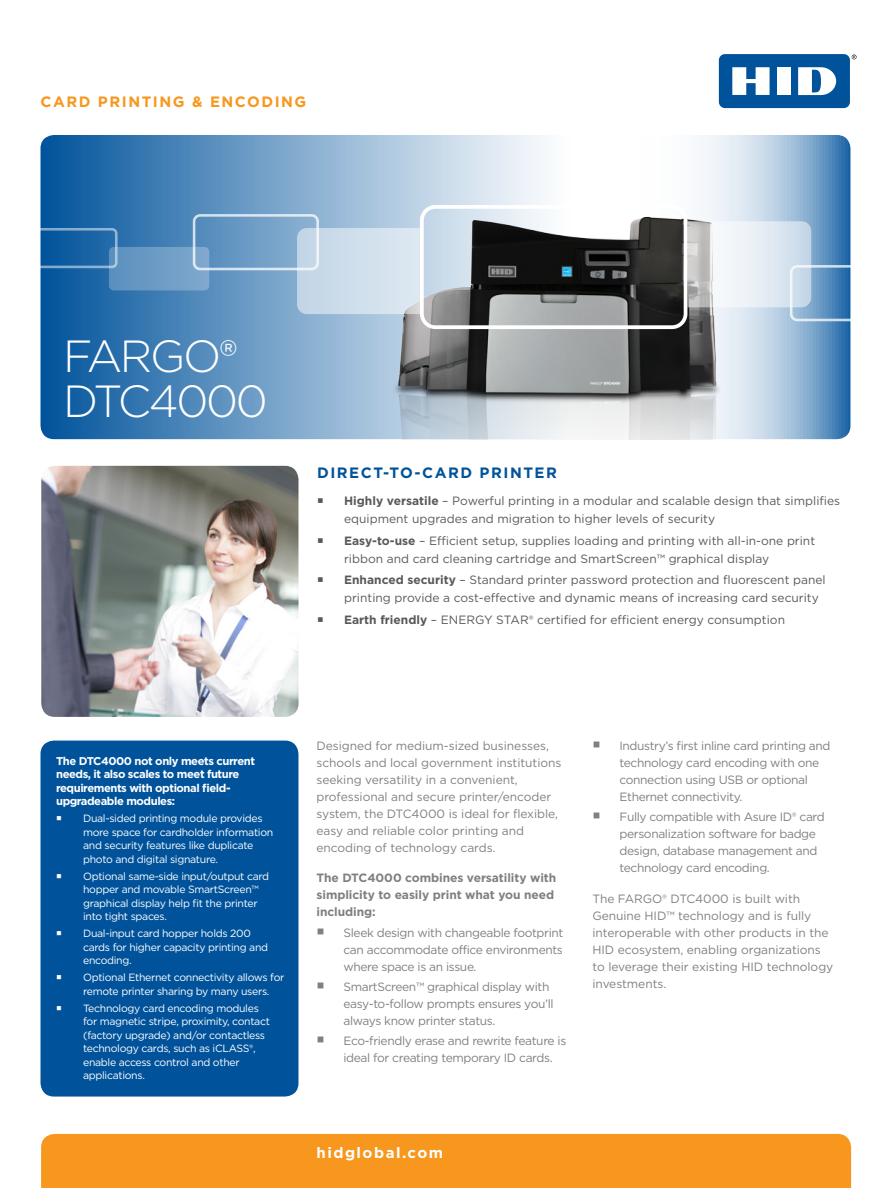
<style>
.page{position:relative;width:891px;height:1188px;background:#fff}
.page>*{position:absolute;margin:0;border:0;box-sizing:border-box;transform-origin:0 0}
.t1{font:300 45px/45px "Gotham";letter-spacing:-.05em;color:#fff}
.t2{font:700 15px "Gotham";letter-spacing:.1em;color:#f8971d}
.t3{font:700 15px "Gotham";letter-spacing:.1em;color:#00539b}
.t4{font:700 15px "Gotham";letter-spacing:.1em;color:#fff}
.t5{font:12px/17px "Gotham";letter-spacing:-.03em;color:#7e8083}
.t6{font:12px/18px "Gotham";color:#58595b}
.t7{font:12px/17px "Gotham";letter-spacing:-.005em;color:#7e8083}
.t8{font:700 12px/17px "Gotham";letter-spacing:-.005em;color:#7e8083}
.t9{font:700 11.25px/13.5px "Gotham";letter-spacing:-.04em;color:#fff}
.t10{font:10.5px/13.5px "Gotham";letter-spacing:-.03em;color:#fff}
.s1{font-weight:700}
</style>
<div class="page">
<svg style="left:852px;top:55px;width:5px;height:4px"></svg>
<div style="left:719px;top:54px;width:131px;height:54px;background:#00539b;border-radius:6px"></div>
<div style="left:777px;top:67px;width:14px;height:28px;background:#fff"></div>
<svg style="left:732px;top:67px;width:38px;height:28px"></svg>
<svg style="left:798px;top:67px;width:38px;height:28px"></svg>
<svg style="left:40px;top:135px;width:810px;height:304px;background:#6899c4"></svg>
<div style="left:41px;top:1134px;width:810px;height:54px;background:#f8971d"></div>
<img style="left:354px;top:171px;width:410px;height:268px">
<div style="left:193px;top:214px;width:126px;height:56px;border:3px solid #fff;border-radius:6px"></div>
<svg style="left:109px;top:247px;width:100px;height:43px;background:#6f9dc6"></svg>
<div style="left:28px;top:228px;width:90px;height:40px;border:3px solid #fff;border-radius:4px"></div>
<div style="left:420px;top:205px;width:267px;height:124px;border:4px solid #fff;border-radius:14px"></div>
<svg style="left:297px;top:228px;width:123px;height:86px;background:#cfdeeb"></svg>
<svg style="left:687px;top:221px;width:163px;height:100px"></svg>
<img style="left:41px;top:466px;width:257px;height:251px">
<div style="left:40px;top:741px;width:258px;height:356px;background:#00539b;border-radius:14px"></div>
<p class="t2" style="left:40px;top:92px;width:267px">CARD PRINTING &amp; ENCODING</p>
<p class="t1" style="left:63px;top:332px;width:206px">FARGO®<br>DTC4000</p>
<p class="t3" style="left:317px;top:462px;width:241px">DIRECT-TO-CARD PRINTER</p>
<p class="t6" style="left:344px;top:492px;width:498px"><span class="s1">Highly versatile</span> – Powerful printing in a modular and scalable design that simplifies equipment upgrades and migration to higher levels of security</p>
<p class="t6" style="left:344px;top:531px;width:473px"><span class="s1">Easy-to-use</span> – Efficient setup, supplies loading and printing with all-in-one print ribbon and card cleaning cartridge and SmartScreen™ graphical display</p>
<p class="t6" style="left:344px;top:571px;width:483px"><span class="s1">Enhanced security</span> – Standard printer password protection and fluorescent panel printing provide a cost-effective and dynamic means of increasing card security</p>
<p class="t6" style="left:344px;top:610px;width:442px"><span class="s1">Earth friendly</span> – ENERGY STAR® certified for efficient energy consumption</p>
<p class="t9" style="left:56px;top:754px;width:200px">The DTC4000 not only meets current needs, it also scales to meet future requirements with optional field&shy;upgradeable modules:</p>
<p class="t10" style="left:83px;top:811px;width:192px">Dual-sided printing module provides more space for cardholder information and security features like duplicate photo and digital signature.</p>
<p class="t10" style="left:83px;top:869px;width:188px">Optional same-side input/output card hopper and movable SmartScreen™ graphical display help fit the printer into tight spaces.</p>
<p class="t10" style="left:83px;top:926px;width:187px">Dual-input card hopper holds 200 cards for higher capacity printing and encoding.</p>
<p class="t10" style="left:83px;top:970px;width:203px">Optional Ethernet connectivity allows for remote printer sharing by many users.</p>
<p class="t10" style="left:83px;top:1001px;width:188px">Technology card encoding modules for magnetic stripe, proximity, contact (factory upgrade) and/or contactless technology cards, such as iCLASS®, enable access control and other applications.</p>
<p class="t7" style="left:316px;top:737px;width:246px">Designed for medium-sized businesses, schools and local government institutions seeking versatility in a convenient, professional and secure printer/encoder system, the DTC4000 is ideal for flexible, easy and reliable color printing and encoding of technology cards.</p>
<p class="t8" style="left:316px;top:870px;width:241px">The DTC4000 combines versatility with simplicity to easily print what you need including:</p>
<p class="t5" style="left:344px;top:924px;width:221px;text-align:justify">Sleek design with changeable footprint can accommodate office environments where space is an issue.</p>
<p class="t5" style="left:344px;top:978px;width:212px">SmartScreen™ graphical display with easy-to-follow prompts ensures you’ll always know printer status.</p>
<p class="t5" style="left:344px;top:1032px;width:224px">Eco-friendly erase and rewrite feature is ideal for creating temporary ID cards.</p>
<p class="t5" style="left:620px;top:737px;width:213px">Industry’s first inline card printing and technology card encoding with one connection using USB or optional Ethernet connectivity.</p>
<p class="t5" style="left:620px;top:808px;width:207px">Fully compatible with Asure ID® card personalization software for badge design, database management and technology card encoding.</p>
<p class="t7" style="left:592px;top:890px;width:242px">The FARGO® DTC4000 is built with Genuine HID™ technology and is fully interoperable with other products in the HID ecosystem, enabling organizations to leverage their existing HID technology investments.</p>
<p class="t4" style="left:316px;top:1142px;width:128px">hidglobal.com</p>
</div>
